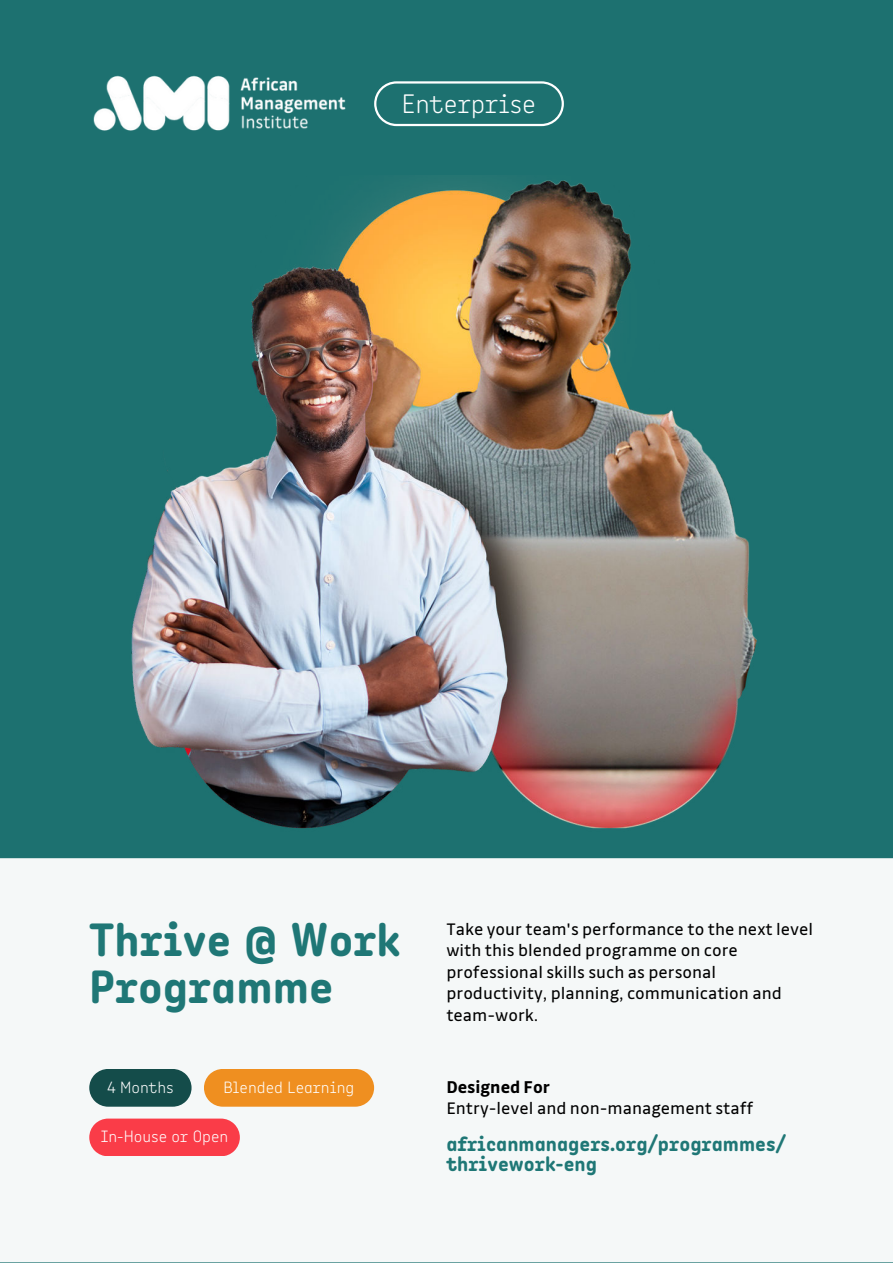
<style>
.page{position:relative;width:893px;height:1264px;background:#fff}
.page>*{position:absolute;margin:0;border:0;box-sizing:border-box;transform-origin:0 0}
.t1{font:700 47.25px/47.2px "Angus";color:#1f7776}
.t2{font:300 27px "Angus";color:#fff}
.t3{font:700 21px/20.2px "Angus";color:#1f7776}
.t4{font:18px/21.3px "TRY Drive";color:#000}
.t5{font:700 18px "TRY Drive";color:#000}
.t6{font:300 16.5px "Angus";color:#fff}
</style>
<div class="page">
<div style="left:0;top:0;width:892px;height:1262px;background:#1d7170"></div>
<div style="left:0;top:858px;width:892px;height:404px;background:#f5f8f8"></div>
<img style="left:93px;top:75px;width:253px;height:56px">
<svg style="left:374px;top:81px;width:190px;height:45px"></svg>
<svg style="left:89px;top:1068px;width:102px;height:38px;background:#2a5c5b"></svg>
<svg style="left:204px;top:1068px;width:170px;height:38px;background:#ef962f"></svg>
<svg style="left:89px;top:1118px;width:151px;height:38px;background:#f94954"></svg>
<img style="left:131px;top:180px;width:626px;height:649px">
<h2 class="t2" style="left:402px;top:87px;width:135px">Enterprise</h2>
<h1 class="t1" style="left:89px;top:915px;width:312px">Thrive @ Work<br>Programme</h1>
<p class="t4" style="left:446px;top:918px;width:368px">Take your team's performance to the next level with this blended programme on core professional skills such as personal productivity, planning, communication and team-work.</p>
<p class="t6" style="left:107px;top:1076px;width:68px">4 Months</p>
<p class="t6" style="left:223px;top:1076px;width:132px">Blended Learning</p>
<p class="t6" style="left:101px;top:1126px;width:129px">In-House or Open</p>
<p class="t5" style="left:446px;top:1076px;width:105px">Designed For</p>
<p class="t4" style="left:446px;top:1097px;width:308px">Entry-level and non-management staff</p>
<p class="t3" style="left:446px;top:1133px;width:341px">africanmanagers.org/programmes/ thrivework-eng</p>
</div>
